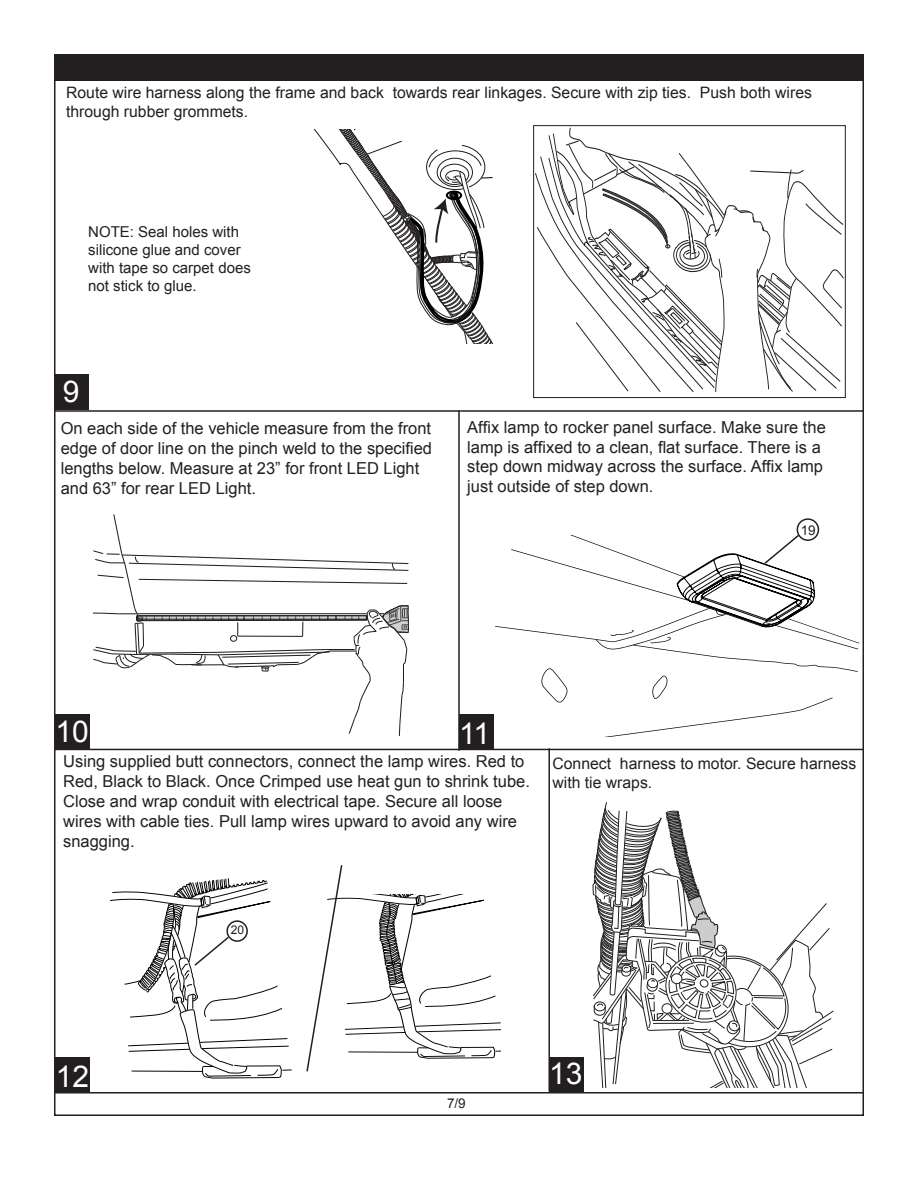
<style>
.page{position:relative;width:918px;height:1188px;background:#fff}
.page>*{position:absolute;margin:0;border:0;box-sizing:border-box;transform-origin:0 0}
.t1{font:30px "Arial";color:#fff}
.t2{font:16.5px/19.8px "Arial";color:#231f20}
.t3{font:15.75px/18.9px "Arial";color:#231f20}
.t4{font:15px/18px "Arial";color:#231f20}
.t5{font:13.5px "Arial";color:#231f20}
.t6{font:12px "Arial";color:#231f20}
</style>
<div class="page">
<div style="left:54px;top:55px;width:809px;height:26px;background:#231f20"></div>
<hr style="left:55px;top:1092px;width:808px;height:2px;background:#231f20">
<svg style="left:313px;top:129px;width:181px;height:215px"></svg>
<div style="left:446px;top:191px;width:16px;height:9px;border:2px solid #000;border-radius:50%"></div>
<div style="left:449px;top:192px;width:9px;height:6px;border:2px solid #000;border-radius:50%"></div>
<svg style="left:535px;top:127px;width:309px;height:265px"></svg>
<div style="left:533px;top:125px;width:313px;height:273px;border:1px solid #231f20"></div>
<svg style="left:93px;top:514px;width:315px;height:222px"></svg>
<svg style="left:495px;top:533px;width:364px;height:203px"></svg>
<div style="left:797px;top:518px;width:22px;height:23px;border:2px solid #231f20;border-radius:50%"></div>
<svg style="left:110px;top:878px;width:182px;height:201px"></svg>
<svg style="left:306px;top:865px;width:195px;height:207px"></svg>
<svg style="left:592px;top:802px;width:242px;height:285px"></svg>
<hr style="left:54px;top:410px;width:406px;height:2px;background:#231f20">
<hr style="left:460px;top:410px;width:404px;height:2px;background:#231f20">
<hr style="left:54px;top:749px;width:406px;height:1px;background:#231f20">
<hr style="left:460px;top:749px;width:404px;height:1px;background:#231f20">
<hr style="left:458px;top:410px;width:2px;height:341px;background:#231f20">
<hr style="left:548px;top:748px;width:2px;height:343px;background:#231f20">
<div style="left:55px;top:374px;width:34px;height:36px;background:#231f20"></div>
<div style="left:56px;top:714px;width:34px;height:36px;background:#231f20"></div>
<div style="left:56px;top:1058px;width:34px;height:36px;background:#231f20"></div>
<div style="left:459px;top:714px;width:35px;height:36px;background:#231f20"></div>
<div style="left:549px;top:1057px;width:35px;height:36px;background:#231f20"></div>
<p class="t3" style="left:66px;top:83px;width:747px">Route wire harness along the frame and back towards rear linkages. Secure with zip ties. Push both wires through rubber grommets.</p>
<p class="t4" style="left:88px;top:223px;width:164px">NOTE: Seal holes with silicone glue and cover with tape so carpet does not stick to glue.</p>
<h1 class="t1" style="left:63px;top:372px;width:18px">9</h1>
<p class="t2" style="left:61px;top:419px;width:373px">On each side of the vehicle measure from the front edge of door line on the pinch weld to the specified lengths below. Measure at 23” for front LED Light and 63” for rear LED Light.</p>
<p class="t2" style="left:467px;top:417px;width:360px">Affix lamp to rocker panel surface. Make sure the lamp is affixed to a clean, flat surface. There is a step down midway across the surface. Affix lamp just outside of step down.</p>
<p class="t5" style="left:801px;top:521px;width:17px">19</p>
<h1 class="t1" style="left:56px;top:712px;width:35px">10</h1>
<h1 class="t1" style="left:459px;top:713px;width:33px">11</h1>
<p class="t2" style="left:63px;top:752px;width:468px">Using supplied butt connectors, connect the lamp wires. Red to Red, Black to Black. Once Crimped use heat gun to shrink tube.<br>Close and wrap conduit with electrical tape. Secure all loose wires with cable ties. Pull lamp wires upward to avoid any wire snagging.</p>
<p class="t3" style="left:553px;top:754px;width:305px">Connect harness to motor. Secure harness with tie wraps.</p>
<p class="t6" style="left:231px;top:922px;width:15px">20</p>
<h1 class="t1" style="left:56px;top:1057px;width:35px">12</h1>
<h1 class="t1" style="left:549px;top:1054px;width:36px">1344</h1>
<p class="t5" style="left:447px;top:1095px;width:20px">7/9</p>
</div>
